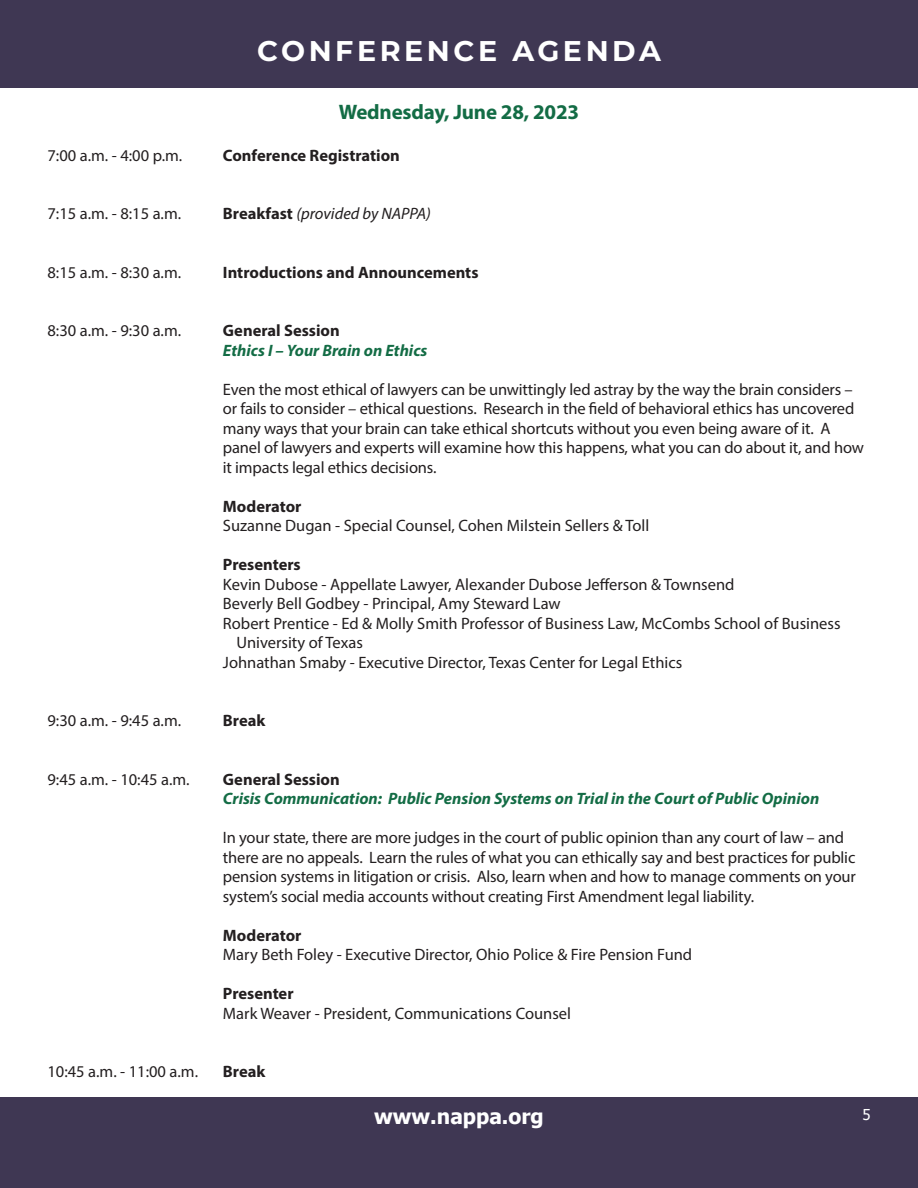
<style>
.page{position:relative;width:918px;height:1188px;background:#fff}
.page>*{position:absolute;margin:0;border:0;box-sizing:border-box;transform-origin:0 0}
.t1{font:700 28.5px "Montserrat";letter-spacing:.125em;color:#fff}
.t2{font:700 21px "Myriad Pro";letter-spacing:-.01em;color:#136c45}
.t3{font:700 21px "Tahoma";color:#fff}
.t4{font:16.5px/19.5px "Myriad Pro";letter-spacing:-.01em;color:#231f20}
.t5{font:italic 700 16.5px/19.5px "Myriad Pro";color:#136c45}
.t6{font:700 16.5px "Myriad Pro";color:#231f20}
.t7{font:italic 16.5px "Myriad Pro";color:#231f20}
.t8{font:15px "Tahoma";color:#fff}
.s1{font-weight:700;font-style:normal}
.s2{font-style:normal;color:#231f20}
.s3{font-weight:700}
</style>
<div class="page">
<div style="left:0;top:1097px;width:918px;height:91px;background:#3f3753"></div>
<div style="left:0;top:0;width:918px;height:87px;background:#3f3753"></div>
<p class="t1" style="left:257px;top:30px;width:405px">CONFERENCE AGENDA</p>
<p class="t2" style="left:339px;top:99px;width:242px">Wednesday, June 28, 2023</p>
<p class="t4" style="left:47px;top:145px;width:136px">7:00 a.m. - 4:00 p.m.</p>
<p class="t6" style="left:223px;top:145px;width:179px">Conference Registration</p>
<p class="t4" style="left:47px;top:204px;width:135px">7:15 a.m. - 8:15 a.m.</p>
<p class="t7" style="left:223px;top:204px;width:209px"><span class="s1">Breakfast</span> (provided by NAPPA)</p>
<p class="t4" style="left:47px;top:262px;width:135px">8:15 a.m. - 8:30 a.m.</p>
<p class="t6" style="left:223px;top:262px;width:257px">Introductions and Announcements</p>
<p class="t4" style="left:47px;top:321px;width:135px">8:30 a.m. - 9:30 a.m.</p>
<p class="t5" style="left:223px;top:321px;width:206px"><span class="s2">General Session<br></span>Ethics I – Your Brain on Ethics</p>
<p class="t4" style="left:223px;top:379px;width:642px">Even the most ethical of lawyers can be unwittingly led astray by the way the brain considers – or fails to consider – ethical questions. Research in the field of behavioral ethics has uncovered many ways that your brain can take ethical shortcuts without you even being aware of it. A panel of lawyers and experts will examine how this happens, what you can do about it, and how it impacts legal ethics decisions.</p>
<p class="t4" style="left:223px;top:496px;width:428px"><span class="s3">Moderator<br></span>Suzanne Dugan - Special Counsel, Cohen Milstein Sellers &amp; Toll</p>
<p class="t6" style="left:223px;top:554px;width:79px">Presenters</p>
<p class="t4" style="left:223px;top:574px;width:513px">Kevin Dubose - Appellate Lawyer, Alexander Dubose Jefferson &amp; Townsend</p>
<p class="t4" style="left:223px;top:594px;width:339px">Beverly Bell Godbey - Principal, Amy Steward Law</p>
<p class="t4" style="left:223px;top:613px;width:619px">Robert Prentice - Ed &amp; Molly Smith Professor of Business Law, McCombs School of Business</p>
<p class="t4" style="left:236px;top:633px;width:128px">University of Texas</p>
<p class="t4" style="left:223px;top:652px;width:461px">Johnathan Smaby - Executive Director, Texas Center for Legal Ethics</p>
<p class="t4" style="left:47px;top:711px;width:135px">9:30 a.m. - 9:45 a.m.</p>
<p class="t6" style="left:223px;top:710px;width:44px">Break</p>
<p class="t4" style="left:47px;top:769px;width:144px">9:45 a.m. - 10:45 a.m.</p>
<p class="t5" style="left:223px;top:769px;width:598px"><span class="s2">General Session<br></span>Crisis Communication: Public Pension Systems on Trial in the Court of Public Opinion</p>
<p class="t4" style="left:223px;top:828px;width:634px">In your state, there are more judges in the court of public opinion than any court of law – and there are no appeals. Learn the rules of what you can ethically say and best practices for public pension systems in litigation or crisis. Also, learn when and how to manage comments on your system’s social media accounts without creating First Amendment legal liability.</p>
<p class="t4" style="left:223px;top:925px;width:471px"><span class="s3">Moderator<br></span>Mary Beth Foley - Executive Director, Ohio Police &amp; Fire Pension Fund</p>
<p class="t4" style="left:223px;top:984px;width:350px"><span class="s3">Presenter<br></span>Mark Weaver - President, Communications Counsel</p>
<p class="t4" style="left:47px;top:1062px;width:152px">10:45 a.m. - 11:00 a.m.</p>
<p class="t6" style="left:223px;top:1061px;width:44px">Break</p>
<p class="t3" style="left:374px;top:1102px;width:171px">www.nappa.org</p>
<p class="t8" style="left:862px;top:1104px;width:10px">5</p>
</div>
